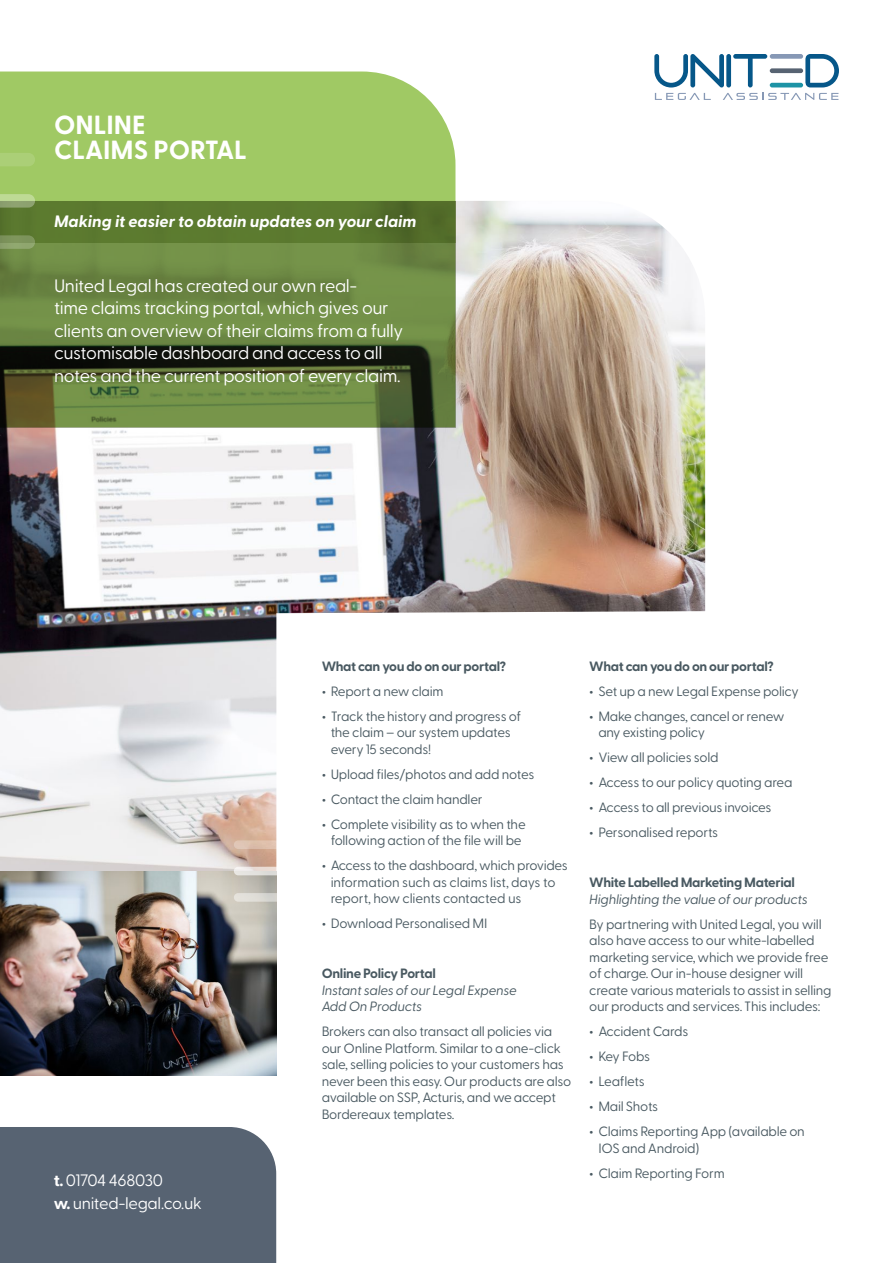
<style>
.page{position:relative;width:893px;height:1263px;background:#fff}
.page>*{position:absolute;margin:0;border:0;box-sizing:border-box;transform-origin:0 0}
.t1{font:700 26.25px/25.5px "Greycliff CF";color:#fff}
.t2{font:18px/22.5px "Greycliff CF";letter-spacing:-.02em;color:#fff}
.t3{font:italic 700 16.5px "Greycliff CF";color:#fff}
.t4{font:16.5px/22.5px "Greycliff CF";letter-spacing:-.02em;color:#fff}
.t5{font:13.5px/16.5px "Greycliff CF";letter-spacing:-.02em;color:#495961}
.t6{font:700 13.5px "Greycliff CF";letter-spacing:-.025em;color:#495961}
.t7{font:italic 13.5px/16.5px "Greycliff CF";letter-spacing:-.02em;color:#495961}
.s1{font-weight:700}
</style>
<div class="page">
<img style="left:0;top:201px;width:705px;height:690px">
<svg style="left:654px;top:54px;width:185px;height:46px"></svg>
<img style="left:0;top:871px;width:276px;height:204px">
<svg style="left:234px;top:840px;width:61px;height:9px"></svg>
<svg style="left:234px;top:893px;width:61px;height:9px"></svg>
<svg style="left:234px;top:867px;width:61px;height:8px"></svg>
<svg style="left:0;top:72px;width:455px;height:355px;background:#78964c"></svg>
<div style="left:0;top:201px;width:455px;height:42px;background:linear-gradient(to right,#5e7e30,#55702b)"></div>
<svg style="left:0;top:153px;width:35px;height:13px"></svg>
<svg style="left:0;top:235px;width:35px;height:14px"></svg>
<svg style="left:0;top:194px;width:35px;height:14px"></svg>
<div style="left:0;top:1127px;width:276px;height:136px;background:#576372"></div>
<h1 class="t1" style="left:54px;top:113px;width:194px">ONLINE<br>CLAIMS PORTAL</h1>
<p class="t3" style="left:54px;top:211px;width:364px">Making it easier to obtain updates on your claim</p>
<h2 class="t2" style="left:54px;top:274px;width:351px">United Legal has created our own real-<br>time claims tracking portal, which gives our clients an overview of their claims from a fully customisable dashboard and access to all notes and the current position of every claim.</h2>
<p class="t4" style="left:54px;top:1169px;width:149px"><span class="s1">t.</span> 01704 468030<br><span class="s1">w.</span> united-legal.co.uk</p>
<p class="t6" style="left:322px;top:658px;width:186px">What can you do on our portal?</p>
<p class="t5" style="left:322px;top:683px;width:123px"><span class="s1">•</span> Report a new claim</p>
<p class="t5" style="left:331px;top:708px;width:192px;text-indent:-9px"><span class="s1">•</span> Track the history and progress of the claim – our system updates every 15 seconds!</p>
<p class="t5" style="left:322px;top:766px;width:214px"><span class="s1">•</span> Upload files/photos and add notes</p>
<p class="t5" style="left:322px;top:791px;width:162px"><span class="s1">•</span> Contact the claim handler</p>
<p class="t5" style="left:322px;top:816px;width:206px;text-align:center"><span class="s1">•</span> Complete visibility as to when the following action of the file will be</p>
<p class="t5" style="left:331px;top:857px;width:239px;text-indent:-9px"><span class="s1">•</span> Access to the dashboard, which provides information such as claims list, days to report, how clients contacted us</p>
<p class="t5" style="left:322px;top:915px;width:167px"><span class="s1">•</span> Download Personalised MI</p>
<p class="t6" style="left:322px;top:965px;width:116px">Online Policy Portal</p>
<p class="t7" style="left:322px;top:982px;width:197px">Instant sales of our Legal Expense<br>Add On Products</p>
<p class="t5" style="left:322px;top:1023px;width:251px">Brokers can also transact all policies via our Online Platform. Similar to a one-click sale, selling policies to your customers has never been this easy. Our products are also available on SSP, Acturis, and we accept Bordereaux templates.</p>
<p class="t6" style="left:589px;top:658px;width:186px">What can you do on our portal?</p>
<p class="t5" style="left:589px;top:683px;width:211px"><span class="s1">•</span> Set up a new Legal Expense policy</p>
<p class="t5" style="left:598px;top:708px;width:188px;text-indent:-9px"><span class="s1">•</span> Make changes, cancel or renew any existing policy</p>
<p class="t5" style="left:589px;top:749px;width:131px"><span class="s1">•</span> View all policies sold</p>
<p class="t5" style="left:589px;top:774px;width:205px"><span class="s1">•</span> Access to our policy quoting area</p>
<p class="t5" style="left:589px;top:799px;width:184px"><span class="s1">•</span> Access to all previous invoices</p>
<p class="t5" style="left:589px;top:824px;width:130px"><span class="s1">•</span> Personalised reports</p>
<p class="t6" style="left:589px;top:874px;width:207px">White Labelled Marketing Material</p>
<p class="t7" style="left:589px;top:891px;width:220px">Highlighting the value of our products</p>
<p class="t5" style="left:589px;top:916px;width:244px">By partnering with United Legal, you will also have access to our white-labelled marketing service, which we provide free of charge. Our in-house designer will create various materials to assist in selling our products and services. This includes:</p>
<p class="t5" style="left:589px;top:1023px;width:101px"><span class="s1">•</span> Accident Cards</p>
<p class="t5" style="left:589px;top:1048px;width:62px"><span class="s1">•</span> Key Fobs</p>
<p class="t5" style="left:589px;top:1073px;width:57px"><span class="s1">•</span> Leaflets</p>
<p class="t5" style="left:589px;top:1098px;width:70px"><span class="s1">•</span> Mail Shots</p>
<p class="t5" style="left:598px;top:1123px;width:208px;text-indent:-9px"><span class="s1">•</span> Claims Reporting App (available on<br>IOS and Android)</p>
<p class="t5" style="left:589px;top:1165px;width:137px"><span class="s1">•</span> Claim Reporting Form</p>
</div>
